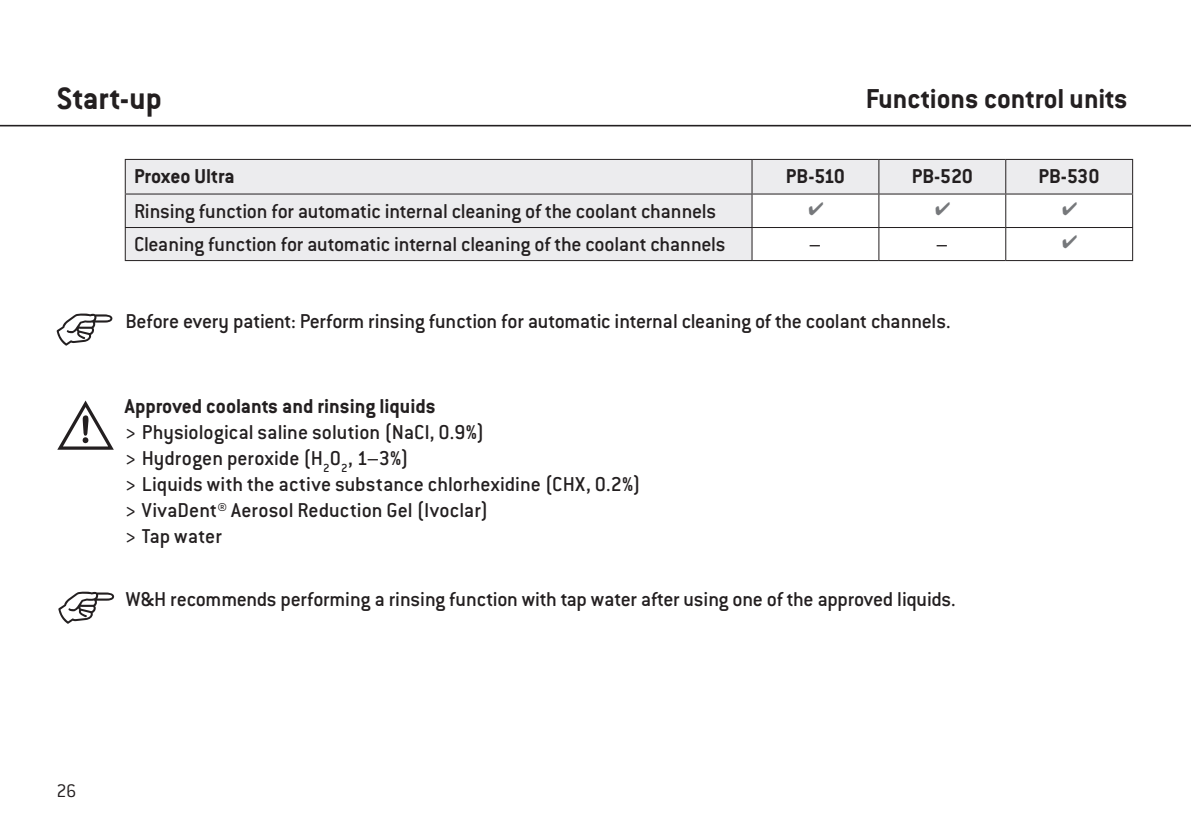
<style>
.page{position:relative;width:1191px;height:840px;background:#fff}
.page>*{position:absolute;margin:0;border:0;box-sizing:border-box;transform-origin:0 0}
.t1{font:700 34px "Conduit ITC Pro";color:#231f20}
.t2{font:700 30px "Conduit ITC Pro";color:#231f20}
.t3{font:500 22px/26px "Conduit ITC Pro";letter-spacing:-.005em;color:#231f20}
.t4{font:700 22px "Conduit ITC Pro";color:#231f20}
.t5{font:300 20px "Conduit ITC Pro";color:#231f20}
</style>
<div class="page">
<hr style="left:0;top:125px;width:1191px;height:1px;background:#231f20">
<div style="left:125px;top:159px;width:1008px;height:107px;background:linear-gradient(to right,#f6f6f6,#f6f6f6)"></div>
<svg style="left:126px;top:160px;width:1006px;height:100px;fill:#ececee"></svg>
<hr style="left:125px;top:159px;width:627px;height:1px;background:#231f20">
<hr style="left:125px;top:160px;width:1px;height:33px;background:#231f20">
<hr style="left:752px;top:159px;width:127px;height:1px;background:#231f20">
<hr style="left:751px;top:160px;width:1px;height:33px;background:#231f20">
<hr style="left:879px;top:159px;width:126px;height:1px;background:#231f20">
<hr style="left:878px;top:160px;width:1px;height:33px;background:#231f20">
<hr style="left:1005px;top:159px;width:128px;height:1px;background:#231f20">
<hr style="left:1005px;top:160px;width:1px;height:33px;background:#231f20">
<hr style="left:1132px;top:160px;width:1px;height:33px;background:#231f20">
<hr style="left:125px;top:193px;width:627px;height:1px;background:#231f20">
<hr style="left:125px;top:194px;width:1px;height:33px;background:#231f20">
<hr style="left:752px;top:193px;width:127px;height:1px;background:#231f20">
<hr style="left:751px;top:194px;width:1px;height:33px;background:#231f20">
<hr style="left:879px;top:193px;width:126px;height:1px;background:#231f20">
<hr style="left:878px;top:194px;width:1px;height:33px;background:#231f20">
<hr style="left:1005px;top:193px;width:128px;height:1px;background:#231f20">
<hr style="left:1005px;top:194px;width:1px;height:33px;background:#231f20">
<hr style="left:1132px;top:194px;width:1px;height:33px;background:#231f20">
<hr style="left:125px;top:227px;width:627px;height:1px;background:#231f20">
<hr style="left:125px;top:228px;width:1px;height:32px;background:#231f20">
<hr style="left:752px;top:227px;width:127px;height:1px;background:#231f20">
<hr style="left:751px;top:228px;width:1px;height:32px;background:#231f20">
<hr style="left:879px;top:227px;width:126px;height:1px;background:#231f20">
<hr style="left:878px;top:228px;width:1px;height:32px;background:#231f20">
<hr style="left:1005px;top:227px;width:128px;height:1px;background:#231f20">
<hr style="left:1005px;top:228px;width:1px;height:32px;background:#231f20">
<hr style="left:1132px;top:228px;width:1px;height:32px;background:#231f20">
<hr style="left:125px;top:260px;width:627px;height:1px;background:#231f20">
<hr style="left:752px;top:260px;width:127px;height:1px;background:#231f20">
<hr style="left:879px;top:260px;width:126px;height:1px;background:#231f20">
<hr style="left:1005px;top:260px;width:128px;height:1px;background:#231f20">
<svg style="left:57px;top:313px;width:55px;height:32px"></svg>
<svg style="left:58px;top:591px;width:56px;height:32px"></svg>
<svg style="left:57px;top:400px;width:57px;height:49px"></svg>
<svg style="left:809px;top:202px;width:14px;height:13px"></svg>
<svg style="left:935px;top:202px;width:14px;height:13px"></svg>
<svg style="left:1062px;top:202px;width:14px;height:13px"></svg>
<svg style="left:1062px;top:235px;width:14px;height:13px"></svg>
<h1 class="t1" style="left:57px;top:79px;width:107px">Start-up</h1>
<h2 class="t2" style="left:865px;top:81px;width:263px">Functions control units</h2>
<p class="t4" style="left:134px;top:163px;width:102px">Proxeo Ultra</p>
<p class="t4" style="left:786px;top:163px;width:60px">PB-510</p>
<p class="t4" style="left:911px;top:163px;width:63px">PB-520</p>
<p class="t4" style="left:1038px;top:163px;width:63px">PB-530</p>
<p class="t3" style="left:134px;top:197px;width:583px">Rinsing function for automatic internal cleaning of the coolant channels</p>
<p class="t3" style="left:134px;top:231px;width:593px">Cleaning function for automatic internal cleaning of the coolant channels</p>
<p class="t3" style="left:809px;top:231px;width:14px">–</p>
<p class="t3" style="left:936px;top:231px;width:14px">–</p>
<p class="t3" style="left:125px;top:307px;width:826px">Before every patient: Perform rinsing function for automatic internal cleaning of the coolant channels.</p>
<p class="t4" style="left:125px;top:393px;width:312px">Approved coolants and rinsing liquids</p>
<p class="t3" style="left:125px;top:418px;width:517px">&gt; Physiological saline solution (NaCl, 0.9%)<br>&gt; Hydrogen peroxide (H<sub>2</sub>O<sub>2</sub>, 1–3%)<br>&gt; Liquids with the active substance chlorhexidine (CHX, 0.2%) &gt; VivaDent® Aerosol Reduction Gel (Ivoclar)<br>&gt; Tap water</p>
<p class="t3" style="left:126px;top:585px;width:831px">W&amp;H recommends performing a rinsing function with tap water after using one of the approved liquids.</p>
<p class="t5" style="left:57px;top:779px;width:21px">26</p>
</div>
